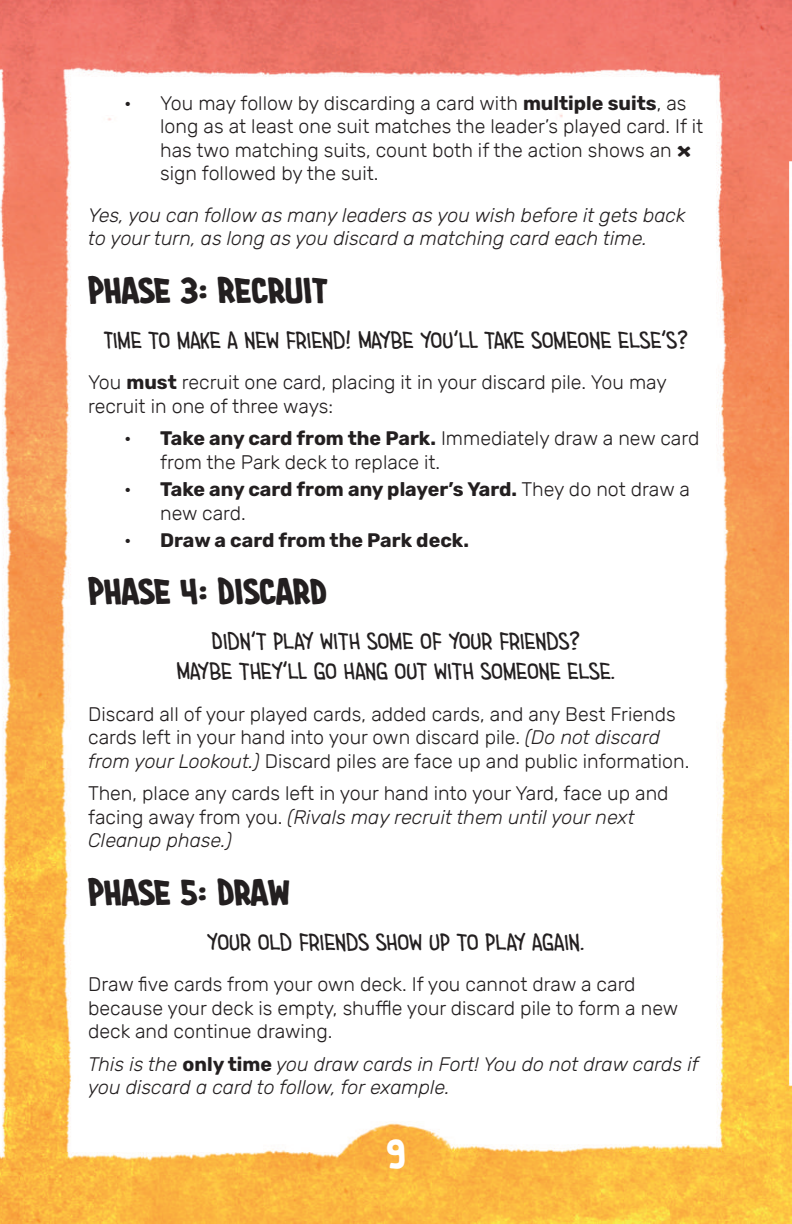
<style>
.page{position:relative;width:792px;height:1224px;background:#fff}
.page>*{position:absolute;margin:0;border:0;box-sizing:border-box;transform-origin:0 0}
.t1{font:700 32px "Imaginary Friend BB";color:#fff}
.t2{font:700 30.4px "Imaginary Friend BB";color:#231f20}
.t3{font:25px/30px "Imaginary Friend BB";color:#231f20;text-align:center}
.t4{font:300 19.6px/23.6px "Rubik";color:#231f20}
.t5{font:italic 300 19.6px/23.6px "Rubik";color:#231f20}
.t6{font:700 19.6px/23.6px "Rubik";color:#231f20}
.s1{font-weight:400}
.s2{font-weight:700}
.s3{font-family:"Fort Icons";font-weight:400}
.s4{font-weight:300}
.s5{font-style:italic}
.s6{font-weight:700;font-style:normal}
</style>
<div class="page">
<img style="left:0;top:0;width:792px;height:1224px">
<p class="t4" style="left:160px;top:92px;width:545px;text-indent:-36px"><span class="s1">•</span> You may follow by discarding a card with <span class="s2">multiple suits</span>, as long as at least one suit matches the leader’s played card. If it has two matching suits, count both if the action shows an <span class="s3">x </span>sign followed by the suit.</p>
<p class="t5" style="left:88px;top:204px;width:599px">Yes, you can follow as many leaders as you wish before it gets back to your turn, as long as you discard a matching card each time.</p>
<h2 class="t2" style="left:88px;top:267px;width:241px">PHASE 3: RECRUIT</h2>
<p class="t3" style="left:104px;top:325px;width:586px">TIME TO MAKE A NEW FRIEND! MAYBE YOU’LL TAKE SOMEONE ELSE’S?</p>
<p class="t4" style="left:88px;top:371px;width:580px">You <span class="s2">must</span> recruit one card, placing it in your discard pile. You may recruit in one of three ways:</p>
<p class="t4" style="left:160px;top:427px;width:541px;text-indent:-36px"><span class="s1">•</span> <span class="s2">Take any card from the Park.</span> Immediately draw a new card from the Park deck to replace it.</p>
<p class="t6" style="left:160px;top:478px;width:531px;text-indent:-36px"><span class="s1">•</span> Take any card from any player’s Yard. <span class="s4">They do not draw a new card.</span></p>
<p class="t6" style="left:124px;top:529px;width:346px"><span class="s1">•</span> Draw a card from the Park deck.</p>
<h2 class="t2" style="left:88px;top:568px;width:240px">PHASE 4: DISCARD</h2>
<p class="t3" style="left:177px;top:626px;width:440px">DIDN’T PLAY WITH SOME OF YOUR FRIENDS?<br>MAYBE THEY’LL GO HANG OUT WITH SOMEONE ELSE.</p>
<p class="t4" style="left:88px;top:703px;width:603px">Discard all of your played cards, added cards, and any Best Friends cards left in your hand into your own discard pile. <span class="s5">(Do not discard from your Lookout.)</span> Discard piles are face up and public information.</p>
<p class="t4" style="left:88px;top:782px;width:582px">Then, place any cards left in your hand into your Yard, face up and facing away from you. <span class="s5">(Rivals may recruit them until your next<br>Cleanup phase.)</span></p>
<h2 class="t2" style="left:88px;top:869px;width:203px">PHASE 5: DRAW</h2>
<p class="t3" style="left:207px;top:927px;width:379px">YOUR OLD FRIENDS SHOW UP TO PLAY AGAIN.</p>
<p class="t4" style="left:88px;top:973px;width:592px">Draw five cards from your own deck. If you cannot draw a card because your deck is empty, shuffle your discard pile to form a new deck and continue drawing.</p>
<p class="t5" style="left:88px;top:1053px;width:612px">This is the <span class="s6">only time</span> you draw cards in Fort! You do not draw cards if you discard a card to follow, for example.</p>
<h1 class="t1" style="left:387px;top:1129px;width:20px">9</h1>
</div>
